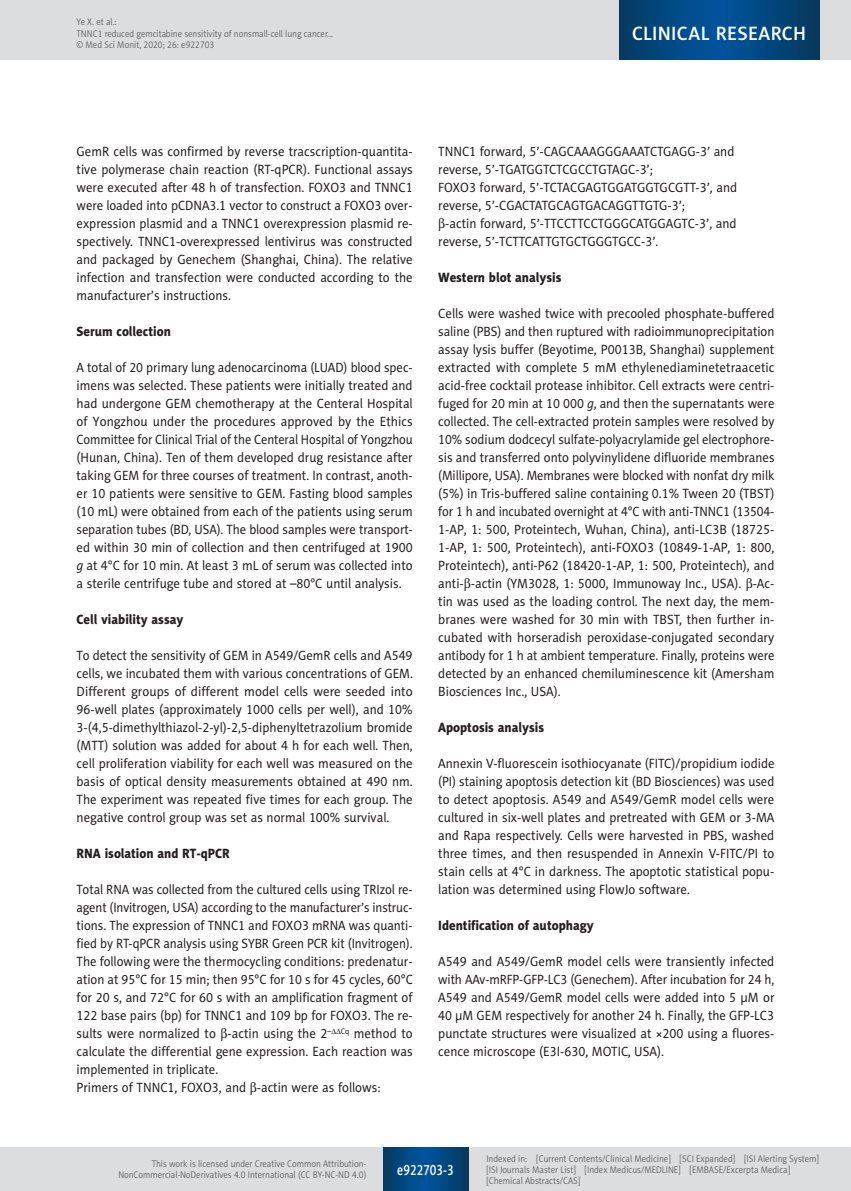
<style>
.page{position:relative;width:851px;height:1191px;background:#fff}
.page>*{position:absolute;margin:0;border:0;box-sizing:border-box;transform-origin:0 0}
.t1{font:19.5px "Naomi Sans EFN Medium";letter-spacing:.015em;color:#fff}
.MSM_e-PAGINA{font:15px "Naomi Sans EFN Medium";color:#fff;scale:.8 1}
.MSM_Body{font:13.5px/18px "Naomi Sans EFN";color:#231f20;text-align:justify;scale:.95 1}
.MSM_Body-2{font:13.5px/18px "Naomi Sans EFN";color:#231f20;text-align:justify;scale:.94 1}
.MSM_Body_no_before{font:13.5px "Naomi Sans EFN";color:#231f20;scale:.95 1}
.MSM_Headline_2{font:13.5px "Naomi Sans EFN Heavy";color:#231f20;scale:.95 1}
.MSM_pagina_zywa{font:9.75px/11.2px "Naomi Sans EFN Light";color:#57585a;scale:.9 1}
.MSM_pagina_sygnatura{font:9.75px "Naomi Sans EFN Light";color:#57585a;scale:.9 1}
.s1{font-style:italic}
.s2{font-family:"Standard Sym L"}
</style>
<div class="page">
<div style="left:0;top:1148px;width:850px;height:43px;background:#dcdddf"></div>
<svg style="left:383px;top:1147px;width:85px;height:43px;background:#02477e"></svg>
<div style="left:0;top:0;width:850px;height:60px;background:#dcdddf"></div>
<svg style="left:619px;top:0;width:200px;height:60px;background:#02477e"></svg>
<p class="MSM_pagina_zywa" style="left:77px;top:16px;width:286px">Ye X. et al.:<br>TNNC1 reduced gemcitabine sensitivity of nonsmall-cell lung cancer…</p>
<p class="MSM_pagina_sygnatura" style="left:77px;top:39px;width:154px">© Med Sci Monit, 2020; 26: e922703</p>
<h1 class="t1" style="left:632px;top:22px;width:175px">CLINICAL RESEARCH</h1>
<p class="MSM_Body" style="left:77px;top:142px;width:355px">GemR cells was confirmed by reverse tracscription-quantita&shy;tive polymerase chain reaction (RT-qPCR). Functional assays were executed after 48 h of transfection. FOXO3 and TNNC1 were loaded into pCDNA3.1 vector to construct a FOXO3 over&shy;expression plasmid and a TNNC1 overexpression plasmid re&shy;spectively. TNNC1-overexpressed lentivirus was constructed and packaged by Genechem (Shanghai, China). The relative infection and transfection were conducted according to the manufacturer’s instructions.</p>
<p class="MSM_Headline_2" style="left:77px;top:323px;width:101px">Serum collection</p>
<p class="MSM_Body-2" style="left:77px;top:358px;width:359px">A total of 20 primary lung adenocarcinoma (LUAD) blood spec&shy;imens was selected. These patients were initially treated and had undergone GEM chemotherapy at the Centeral Hospital of Yongzhou under the procedures approved by the Ethics Committee for Clinical Trial of the Centeral Hospital of Yongzhou (Hunan, China). Ten of them developed drug resistance after taking GEM for three courses of treatment. In contrast, anoth&shy;er 10 patients were sensitive to GEM. Fasting blood samples (10 mL) were obtained from each of the patients using serum separation tubes (BD, USA). The blood samples were transport&shy;ed within 30 min of collection and then centrifuged at 1900 <span class="s1">g</span> at 4°C for 10 min. At least 3 mL of serum was collected into a sterile centrifuge tube and stored at –80°C until analysis.</p>
<p class="MSM_Headline_2" style="left:77px;top:611px;width:114px">Cell viability assay</p>
<p class="MSM_Body-2" style="left:77px;top:646px;width:359px">To detect the sensitivity of GEM in A549/GemR cells and A549 cells, we incubated them with various concentrations of GEM.<br>Different groups of different model cells were seeded into 96-well plates (approximately 1000 cells per well), and 10% 3-(4,5-dimethylthiazol-2-yl)-2,5-diphenyltetrazolium bromide (MTT) solution was added for about 4 h for each well. Then, cell proliferation viability for each well was measured on the basis of optical density measurements obtained at 490 nm.<br>The experiment was repeated five times for each group. The negative control group was set as normal 100% survival.</p>
<p class="MSM_Headline_2" style="left:77px;top:845px;width:163px">RNA isolation and RT-qPCR</p>
<p class="MSM_Body-2" style="left:77px;top:880px;width:359px">Total RNA was collected from the cultured cells using TRIzol re&shy;agent (Invitrogen, USA) according to the manufacturer’s instruc&shy;tions. The expression of TNNC1 and FOXO3 mRNA was quanti&shy;fied by RT-qPCR analysis using SYBR Green PCR kit (Invitrogen).<br>The following were the thermocycling conditions: predenatur&shy;ation at 95°C for 15 min; then 95°C for 10 s for 45 cycles, 60°C for 20 s, and 72°C for 60 s with an amplification fragment of 122 base pairs (bp) for TNNC1 and 109 bp for FOXO3. The re&shy;sults were normalized to <span class="s2">b</span>-actin using the 2<sup>–</sup><sup>DD</sup><sup>Cq</sup> method to calculate the differential gene expression. Each reaction was implemented in triplicate.</p>
<p class="MSM_Body_no_before" style="left:77px;top:1079px;width:321px">Primers of TNNC1, FOXO3, and <span class="s2">b</span>-actin were as follows:</p>
<p class="MSM_Body_no_before" style="left:438px;top:143px;width:313px">TNNC1 forward, 5’-CAGCAAAGGGAAATCTGAGG-3’ and</p>
<p class="MSM_Body_no_before" style="left:438px;top:161px;width:227px">reverse, 5’-TGATGGTCTCGCCTGTAGC-3’;</p>
<p class="MSM_Body_no_before" style="left:438px;top:179px;width:316px">FOXO3 forward, 5’-TCTACGAGTGGATGGTGCGTT-3’, and</p>
<p class="MSM_Body_no_before" style="left:438px;top:197px;width:261px">reverse, 5’-CGACTATGCAGTGACAGGTTGTG-3’;</p>
<p class="MSM_Body_no_before" style="left:438px;top:215px;width:315px"><span class="s2">b</span>-actin forward, 5’-TTCCTTCCTGGGCATGGAGTC-3’, and</p>
<p class="MSM_Body_no_before" style="left:438px;top:233px;width:233px">reverse, 5’-TCTTCATTGTGCTGGGTGCC-3’.</p>
<p class="MSM_Headline_2" style="left:438px;top:269px;width:131px">Western blot analysis</p>
<p class="MSM_Body" style="left:438px;top:304px;width:355px">Cells were washed twice with precooled phosphate-buffered saline (PBS) and then ruptured with radioimmunoprecipitation assay lysis buffer (Beyotime, P0013B, Shanghai) supplement extracted with complete 5 mM ethylenediaminetetraacetic acid-free cocktail protease inhibitor. Cell extracts were centri&shy;fuged for 20 min at 10 000 <span class="s1">g</span>, and then the supernatants were collected. The cell-extracted protein samples were resolved by 10% sodium dodcecyl sulfate-polyacrylamide gel electrophore&shy;sis and transferred onto polyvinylidene difluoride membranes (Millipore, USA). Membranes were blocked with nonfat dry milk (5%) in Tris-buffered saline containing 0.1% Tween 20 (TBST) for 1 h and incubated overnight at 4°C with anti-TNNC1 (13504- 1-AP, 1: 500, Proteintech, Wuhan, China), anti-LC3B (18725- 1-AP, 1: 500, Proteintech), anti-FOXO3 (10849-1-AP, 1: 800, Proteintech), anti-P62 (18420-1-AP, 1: 500, Proteintech), and anti-<span class="s2">b</span>-actin (YM3028, 1: 5000, Immunoway Inc., USA). <span class="s2">b</span>-Ac&shy;tin was used as the loading control. The next day, the mem&shy;branes were washed for 30 min with TBST, then further in&shy;cubated with horseradish peroxidase-conjugated secondary antibody for 1 h at ambient temperature. Finally, proteins were detected by an enhanced chemiluminescence kit (Amersham Biosciences Inc., USA).</p>
<p class="MSM_Headline_2" style="left:438px;top:719px;width:113px">Apoptosis analysis</p>
<p class="MSM_Body" style="left:438px;top:754px;width:355px">Annexin V-fluorescein isothiocyanate (FITC)/propidium iodide (PI) staining apoptosis detection kit (BD Biosciences) was used to detect apoptosis. A549 and A549/GemR model cells were cultured in six-well plates and pretreated with GEM or 3-MA and Rapa respectively. Cells were harvested in PBS, washed three times, and then resuspended in Annexin V-FITC/PI to stain cells at 4°C in darkness. The apoptotic statistical popu&shy;lation was determined using FlowJo software.</p>
<p class="MSM_Headline_2" style="left:438px;top:917px;width:165px">Identification of autophagy</p>
<p class="MSM_Body" style="left:438px;top:952px;width:355px">A549 and A549/GemR model cells were transiently infected with AAv-mRFP-GFP-LC3 (Genechem). After incubation for 24 h, A549 and A549/GemR model cells were added into 5 μM or 40 μM GEM respectively for another 24 h. Finally, the GFP-LC3 punctate structures were visualized at ×200 using a fluores&shy;cence microscope (E3I-630, MOTIC, USA).</p>
<p class="MSM_pagina_zywa" style="left:118px;top:1158px;width:277px;text-align:right">This work is licensed under Creative Common Attribution-<br>NonCommercial-NoDerivatives 4.0 International (CC BY-NC-ND 4.0)</p>
<p class="MSM_e-PAGINA" style="left:397px;top:1160px;width:72px">e922703-3</p>
<p class="MSM_pagina_zywa" style="left:486px;top:1152px;width:371px">Indexed in: [Current Contents/Clinical Medicine] [SCI Expanded] [ISI Alerting System] [ISI Journals Master List] [Index Medicus/MEDLINE] [EMBASE/Excerpta Medica] [Chemical Abstracts/CAS]</p>
</div>
